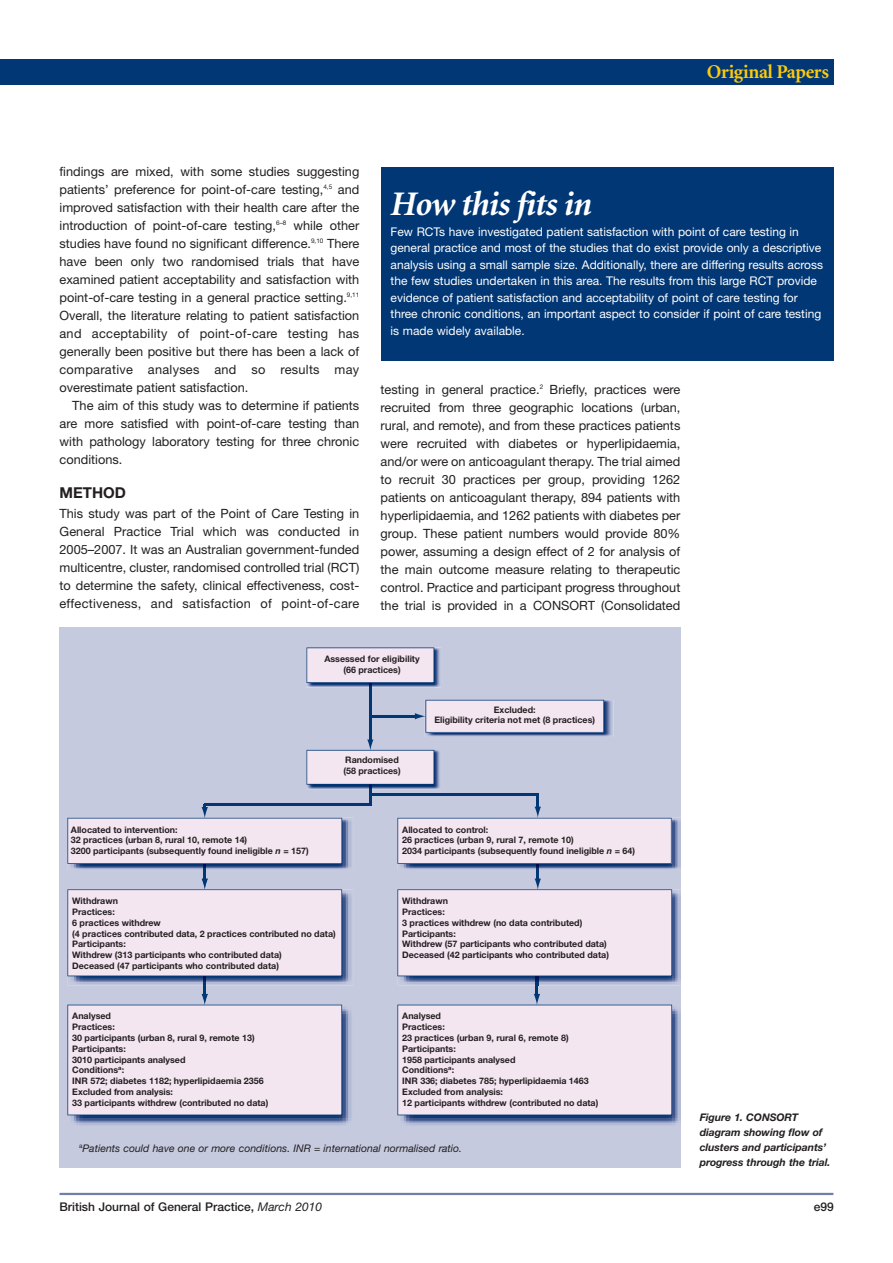
<style>
.page{position:relative;width:893px;height:1263px;background:#fff}
.page>*{position:absolute;margin:0;border:0;box-sizing:border-box;transform-origin:0 0}
.t1{font:italic 700 34.5px "Minion";letter-spacing:-.03em;color:#fff}
.t2{font:700 19.5px "Minion";letter-spacing:-.02em;color:#feca0a}
.t3{font:700 15px "Helvetica Neue";color:#231f20}
.t4{font:12.75px/18px "Helvetica Neue";color:#231f20;text-align:justify}
.t5{font:12px/16.5px "Helvetica Neue";color:#fff}
.t6{font:500 12px "Helvetica Neue";color:#231f20}
.t7{font:italic 700 10.5px/15px "Helvetica Neue";letter-spacing:-.005em;color:#231f20}
.t8{font:italic 10.5px "Helvetica Neue";color:#231f20}
.t9{font:700 9px/10.8px "Helvetica Neue";color:#231f20}
.s1{font-style:italic}
.s2{font-weight:400;font-style:italic}
</style>
<div class="page">
<hr style="left:60px;top:1193px;width:773px;height:2px;background:#6e7fad">
<div style="left:381px;top:167px;width:452px;height:194px;background:#013775"></div>
<div style="left:0;top:60px;width:834px;height:25px;background:#013775"></div>
<div style="left:60px;top:627px;width:620px;height:540px;background:#c5cadf"></div>
<hr style="left:369px;top:669px;width:2px;height:72px;background:#013775">
<img style="left:68px;top:864px;width:286px;height:6px">
<img style="left:204px;top:864px;width:2px;height:6px">
<img style="left:434px;top:647px;width:7px;height:41px">
<svg style="left:306px;top:647px;width:128px;height:41px;background:#d6d0e1"></svg>
<hr style="left:371px;top:715px;width:45px;height:2px;background:#013775">
<img style="left:425px;top:700px;width:189px;height:37px">
<svg style="left:415px;top:700px;width:189px;height:33px;background:#e5dbe9"></svg>
<img style="left:68px;top:890px;width:286px;height:95px">
<img style="left:204px;top:976px;width:2px;height:9px">
<svg style="left:67px;top:870px;width:275px;height:106px;background:#e7deeb"></svg>
<img style="left:68px;top:1005px;width:286px;height:122px">
<svg style="left:67px;top:985px;width:275px;height:130px;background:#e9dfec"></svg>
<img style="left:398px;top:818px;width:282px;height:52px">
<img style="left:537px;top:864px;width:2px;height:6px">
<img style="left:398px;top:890px;width:282px;height:95px">
<img style="left:536px;top:976px;width:2px;height:9px">
<img style="left:398px;top:1005px;width:282px;height:122px">
<svg style="left:397px;top:870px;width:275px;height:106px;background:#e7ddeb"></svg>
<svg style="left:397px;top:985px;width:275px;height:130px;background:#e9dfec"></svg>
<svg style="left:67px;top:739px;width:605px;height:125px;background:#cfcee1"></svg>
<h2 class="t2" style="left:707px;top:64px;width:124px">Original Papers</h2>
<p class="t4" style="left:60px;top:164px;width:301px">findings are mixed, with some studies suggesting patients’ preference for point-of-care testing,<sup>4,5</sup> and improved satisfaction with their health care after the introduction of point-of-care testing,<sup>6–8</sup> while other studies have found no significant difference.<sup>9,10</sup> There have been only two randomised trials that have examined patient acceptability and satisfaction with point-of-care testing in a general practice setting.<sup>9,11<br></sup>Overall, the literature relating to patient satisfaction and acceptability of point-of-care testing has generally been positive but there has been a lack of comparative analyses and so results may overestimate patient satisfaction.</p>
<p class="t4" style="left:60px;top:398px;width:301px;text-indent:13px">The aim of this study was to determine if patients are more satisfied with point-of-care testing than with pathology laboratory testing for three chronic conditions.</p>
<p class="t3" style="left:60px;top:488px;width:68px">METHOD</p>
<p class="t4" style="left:60px;top:506px;width:301px">This study was part of the Point of Care Testing in General Practice Trial which was conducted in 2005–2007. It was an Australian government-funded multicentre, cluster, randomised controlled trial (RCT) to determine the safety, clinical effectiveness, cost&shy;effectiveness, and satisfaction of point-of-care</p>
<h1 class="t1" style="left:391px;top:190px;width:203px">How this fits in</h1>
<p class="t5" style="left:391px;top:224px;width:434px">Few RCTs have investigated patient satisfaction with point of care testing in general practice and most of the studies that do exist provide only a descriptive analysis using a small sample size. Additionally, there are differing results across the few studies undertaken in this area. The results from this large RCT provide evidence of patient satisfaction and acceptability of point of care testing for three chronic conditions, an important aspect to consider if point of care testing is made widely available.</p>
<p class="t4" style="left:381px;top:382px;width:301px">testing in general practice.<sup>2</sup> Briefly, practices were recruited from three geographic locations (urban, rural, and remote), and from these practices patients were recruited with diabetes or hyperlipidaemia, and/or were on anticoagulant therapy. The trial aimed to recruit 30 practices per group, providing 1262 patients on anticoagulant therapy, 894 patients with hyperlipidaemia, and 1262 patients with diabetes per group. These patient numbers would provide 80% power, assuming a design effect of 2 for analysis of the main outcome measure relating to therapeutic control. Practice and participant progress throughout the trial is provided in a CONSORT (Consolidated</p>
<p class="t9" style="left:324px;top:654px;width:97px;text-align:center">Assessed for eligibility (66 practices)</p>
<p class="t9" style="left:343px;top:755px;width:59px">Randomised (58 practices)</p>
<p class="t9" style="left:434px;top:705px;width:162px;text-align:center">Excluded:<br>Eligibility criteria not met (8 practices)</p>
<p class="t9" style="left:71px;top:825px;width:239px">Allocated to intervention:<br>32 practices (urban 8, rural 10, remote 14)<br>3200 participants (subsequently found ineligible <span class="s1">n</span> = 157)</p>
<p class="t9" style="left:402px;top:825px;width:234px">Allocated to control:<br>26 practices (urban 9, rural 7, remote 10)<br>2034 participants (subsequently found ineligible <span class="s1">n</span> = 64)</p>
<p class="t9" style="left:72px;top:896px;width:265px">Withdrawn<br>Practices:<br>6 practices withdrew<br>(4 practices contributed data, 2 practices contributed no data)<br>Participants:<br>Withdrew (313 participants who contributed data)<br>Deceased (47 participants who contributed data)</p>
<p class="t9" style="left:402px;top:896px;width:208px">Withdrawn<br>Practices:<br>3 practices withdrew (no data contributed)<br>Participants:<br>Withdrew (57 participants who contributed data)<br>Deceased (42 participants who contributed data)</p>
<p class="t9" style="left:72px;top:1011px;width:198px">Analysed<br>Practices:<br>30 participants (urban 8, rural 9, remote 13)<br>Participants:<br>3010 participants analysed<br>Conditions<sup>a</sup>:<br>INR 572; diabetes 1182; hyperlipidaemia 2356<br>Excluded from analysis:<br>33 participants withdrew (contributed no data)</p>
<p class="t9" style="left:402px;top:1011px;width:198px">Analysed<br>Practices:<br>23 practices (urban 9, rural 6, remote 8)<br>Participants:<br>1958 participants analysed<br>Conditions<sup>a</sup>:<br>INR 336; diabetes 785; hyperlipidaemia 1463<br>Excluded from analysis:<br>12 participants withdrew (contributed no data)</p>
<p class="t8" style="left:79px;top:1144px;width:385px"><sup>a</sup>Patients could have one or more conditions. INR = international normalised ratio.</p>
<p class="t6" style="left:60px;top:1202px;width:264px">British Journal of General Practice, <span class="s2">March 2010</span></p>
<p class="t7" style="left:700px;top:1111px;width:132px">Figure 1. CONSORT diagram showing flow of clusters and participants’ progress through the trial.</p>
<p class="t6" style="left:814px;top:1202px;width:22px">e99</p>
</div>
